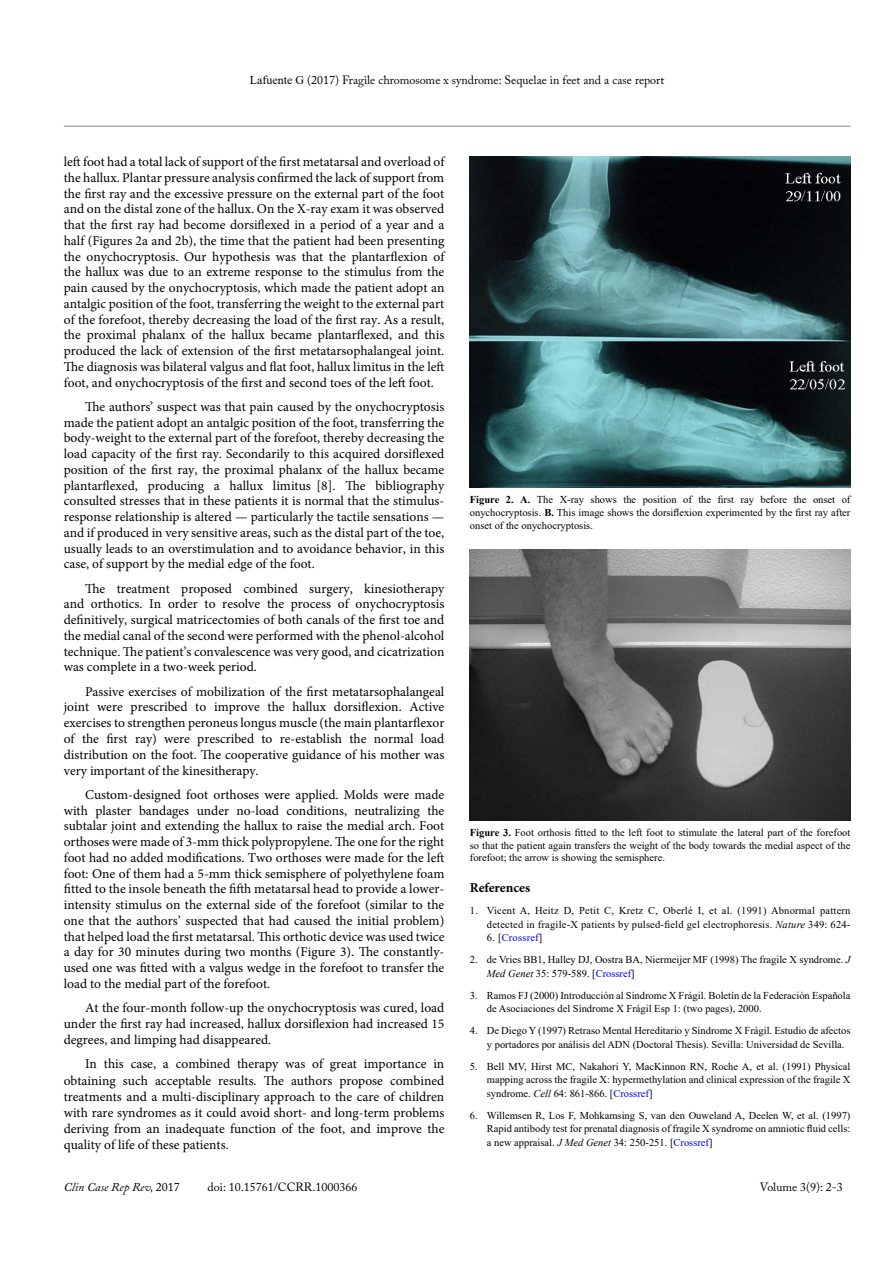
<style>
.page{position:relative;width:893px;height:1263px;background:#fff}
.page>*{position:absolute;margin:0;border:0;box-sizing:border-box;transform-origin:0 0}
.t1{font:13.5px/15.8px "Minion Pro";color:#000;text-align:justify}
.t2{font:700 13.5px "Minion Pro";letter-spacing:-.005em;color:#000}
.t3{font:12px "Adobe Caslon Pro";color:#000}
.t4{font:italic 12px "Adobe Caslon Pro";color:#000}
.t5{font:10.5px/13.5px "Times New Roman";color:#000;text-align:justify}
.t6{font:10.5px/13.5px "Times New Roman";letter-spacing:.02em;color:#000;text-align:right}
.t7{font:10.5px "Times New Roman";letter-spacing:.02em;color:#00f}
.s1{font-family:"Times New Roman"}
.s2{font-weight:700}
.s3{font-style:italic}
.s4{color:#000}
.s5{color:#00f}
.s6{font-style:normal}
</style>
<div class="page">
<hr style="left:64px;top:126px;width:786px;height:1px;background:#808285">
<img style="left:470px;top:156px;width:380px;height:331px">
<img style="left:470px;top:550px;width:380px;height:270px">
<p class="t3" style="left:250px;top:73px;width:416px"><span class="s1">Lafuente G</span> (2017) Fragile chromosome x syndrome: Sequelae in feet and a case report</p>
<p class="t1" style="left:64px;top:154px;width:382px">left foot had a total lack of support of the first metatarsal and overload of the hallux. Plantar pressure analysis confirmed the lack of support from the first ray and the excessive pressure on the external part of the foot and on the distal zone of the hallux. On the X-ray exam it was observed that the first ray had become dorsiflexed in a period of a year and a half (Figures 2a and 2b), the time that the patient had been presenting the onychocryptosis. Our hypothesis was that the plantarflexion of the hallux was due to an extreme response to the stimulus from the pain caused by the onychocryptosis, which made the patient adopt an antalgic position of the foot, transferring the weight to the external part of the forefoot, thereby decreasing the load of the first ray. As a result, the proximal phalanx of the hallux became plantarflexed, and this produced the lack of extension of the first metatarsophalangeal joint.<br>The diagnosis was bilateral valgus and flat foot, hallux limitus in the left foot, and onychocryptosis of the first and second toes of the left foot.</p>
<p class="t1" style="left:64px;top:399px;width:382px;text-indent:21px">The authors’ suspect was that pain caused by the onychocryptosis made the patient adopt an antalgic position of the foot, transferring the body-weight to the external part of the forefoot, thereby decreasing the load capacity of the first ray. Secondarily to this acquired dorsiflexed position of the first ray, the proximal phalanx of the hallux became plantarflexed, producing a hallux limitus [8]. The bibliography consulted stresses that in these patients it is normal that the stimulus&shy;response relationship is altered — particularly the tactile sensations — and if produced in very sensitive areas, such as the distal part of the toe, usually leads to an overstimulation and to avoidance behavior, in this case, of support by the medial edge of the foot.</p>
<p class="t1" style="left:64px;top:580px;width:382px;text-indent:21px">The treatment proposed combined surgery, kinesiotherapy and orthotics. In order to resolve the process of onychocryptosis definitively, surgical matricectomies of both canals of the first toe and the medial canal of the second were performed with the phenol-alcohol technique. The patient’s convalescence was very good, and cicatrization was complete in a two-week period.</p>
<p class="t1" style="left:64px;top:684px;width:382px;text-indent:21px">Passive exercises of mobilization of the first metatarsophalangeal joint were prescribed to improve the hallux dorsiflexion. Active exercises to strengthen peroneus longus muscle (the main plantarflexor of the first ray) were prescribed to re-establish the normal load distribution on the foot. The cooperative guidance of his mother was very important of the kinesitherapy.</p>
<p class="t1" style="left:64px;top:787px;width:382px;text-indent:21px">Custom-designed foot orthoses were applied. Molds were made with plaster bandages under no-load conditions, neutralizing the subtalar joint and extending the hallux to raise the medial arch. Foot orthoses were made of 3-mm thick polypropylene. The one for the right foot had no added modifications. Two orthoses were made for the left foot: One of them had a 5-mm thick semisphere of polyethylene foam fitted to the insole beneath the fifth metatarsal head to provide a lower&shy;intensity stimulus on the external side of the forefoot (similar to the one that the authors’ suspected that had caused the initial problem) that helped load the first metatarsal. This orthotic device was used twice a day for 30 minutes during two months (Figure 3). The constantly&shy;used one was fitted with a valgus wedge in the forefoot to transfer the load to the medial part of the forefoot.</p>
<p class="t1" style="left:64px;top:1000px;width:382px;text-indent:21px">At the four-month follow-up the onychocryptosis was cured, load under the first ray had increased, hallux dorsiflexion had increased 15 degrees, and limping had disappeared.</p>
<p class="t1" style="left:64px;top:1056px;width:382px;line-height:16.2px;text-indent:21px">In this case, a combined therapy was of great importance in obtaining such acceptable results. The authors propose combined treatments and a multi-disciplinary approach to the care of children with rare syndromes as it could avoid short- and long-term problems deriving from an inadequate function of the foot, and improve the quality of life of these patients.</p>
<p class="t5" style="left:470px;top:493px;width:382px;line-height:12.6px"><span class="s2">Figure 2. A.</span> The X-ray shows the position of the first ray before the onset of onychocryptosis. <span class="s2">B.</span> This image shows the dorsiflexion experimented by the first ray after onset of the onychocryptosis.</p>
<p class="t5" style="left:470px;top:826px;width:382px;line-height:12.6px"><span class="s2">Figure 3.</span> Foot orthosis fitted to the left foot to stimulate the lateral part of the forefoot so that the patient again transfers the weight of the body towards the medial aspect of the forefoot; the arrow is showing the semisphere.</p>
<p class="t2" style="left:470px;top:879px;width:62px">References</p>
<p class="t6" style="left:470px;top:904px;width:382px">1. Vicent A, Heitz D, Petit C, Kretz C, Oberlé I, et al. (1991) Abnormal pattern detected in fragile-X patients by pulsed-field gel electrophoresis. <span class="s3">Nature</span> 349: 624-</p>
<p class="t7" style="left:487px;top:930px;width:57px"><span class="s4">6. [</span>Crossref<span class="s4">]</span></p>
<p class="t5" style="left:487px;top:953px;width:365px;text-indent:-17px">2. de Vries BB1, Halley DJ, Oostra BA, Niermeijer MF (1998) The fragile X syndrome. <span class="s3">J<br>Med Genet</span> 35: 579-589. [<span class="s5">Crossref</span>]</p>
<p class="t5" style="left:487px;top:988px;width:365px;text-indent:-17px">3. Ramos FJ (2000) Introducción al Síndrome X Frágil. Boletín de la Federación Española de Asociaciones del Síndrome X Frágil Esp 1: (two pages), 2000.</p>
<p class="t5" style="left:487px;top:1024px;width:365px;text-indent:-17px">4. De Diego Y (1997) Retraso Mental Hereditario y Síndrome X Frágil. Estudio de afectos y portadores por análisis del ADN (Doctoral Thesis). Sevilla: Universidad de Sevilla.</p>
<p class="t5" style="left:487px;top:1059px;width:365px;text-indent:-17px">5. Bell MV, Hirst MC, Nakahori Y, MacKinnon RN, Roche A, et al. (1991) Physical mapping across the fragile X: hypermethylation and clinical expression of the fragile X syndrome. <span class="s3">Cell</span> 64: 861-866. [<span class="s5">Crossref</span>]</p>
<p class="t5" style="left:487px;top:1108px;width:365px;text-indent:-17px">6. Willemsen R, Los F, Mohkamsing S, van den Ouweland A, Deelen W, et al. (1997)<br>Rapid antibody test for prenatal diagnosis of fragile X syndrome on amniotic fluid cells: a new appraisal. <span class="s3">J Med Genet</span> 34: 250-251. [<span class="s5">Crossref</span>]</p>
<p class="t4" style="left:64px;top:1180px;width:118px">Clin Case Rep Rev, <span class="s6">2017</span></p>
<p class="t3" style="left:208px;top:1180px;width:151px">doi: 10.15761/CCRR.1000366</p>
<p class="t3" style="left:760px;top:1180px;width:84px">Volume 3(9): 2-3</p>
</div>
